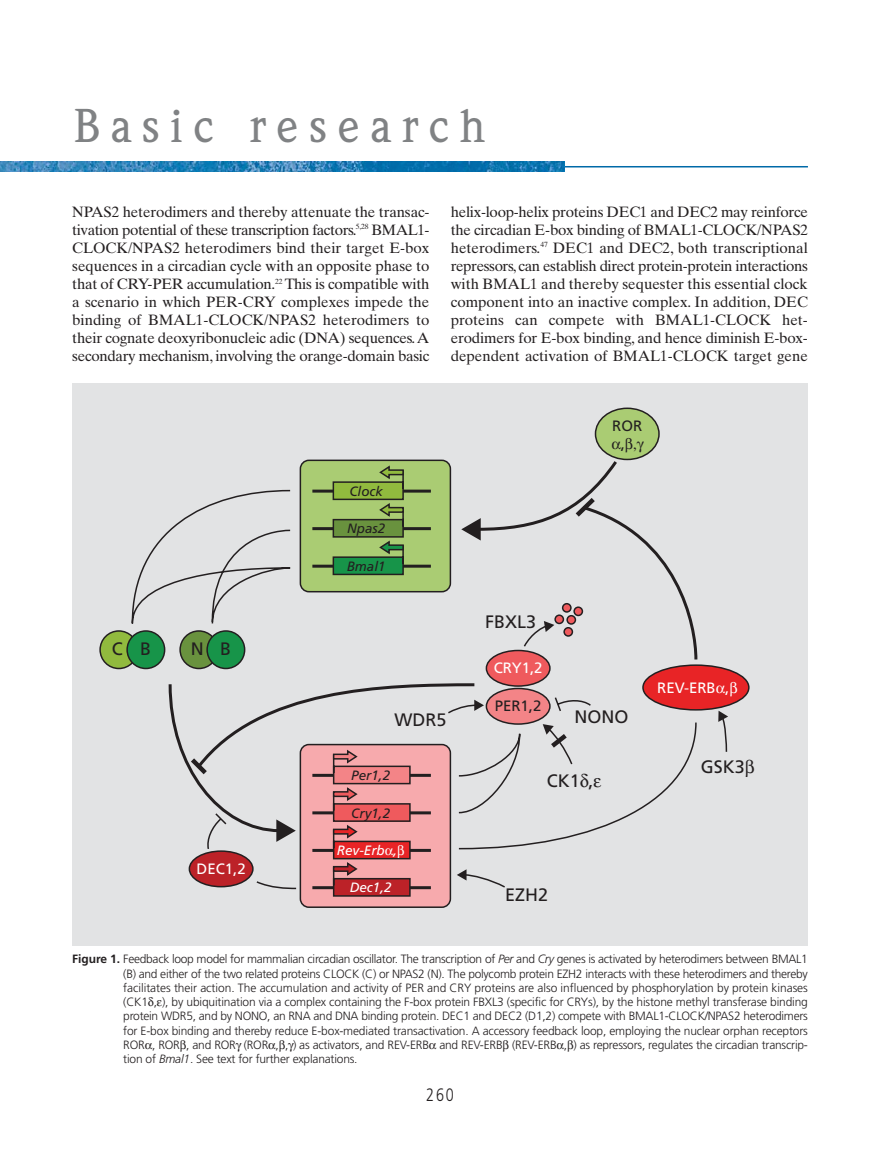
<style>
.page{position:relative;width:893px;height:1149px;background:#fff}
.page>*{position:absolute;margin:0;border:0;box-sizing:border-box;transform-origin:0 0}
.t1{font:500 46.5px "Weidemann";letter-spacing:.22em;color:#808284}
.t2{font:18px "Frutiger";color:#231f20}
.t3{font:300 18px "Frutiger";color:#231f20;scale:.8 1}
.t4{font:15px/18px "Times Ten";letter-spacing:-.015em;color:#231f20;text-align:justify}
.t5{font:15px "Frutiger";color:#fff}
.t6{font:15px/18px "Frutiger";color:#231f20;text-align:center}
.t7{font:italic 13.5px "Frutiger";color:#231f20}
.t8{font:italic 13.5px "Frutiger";color:#fff}
.t9{font:300 12px/14.2px "Frutiger";letter-spacing:-.015em;color:#231f20;text-align:justify}
.s1{font-weight:700}
.s2{font-style:italic}
</style>
<div class="page">
<hr style="left:393px;top:166px;width:415px;height:1px;background:#006aa8">
<img style="left:0;top:162px;width:565px;height:9px">
<div style="left:72px;top:383px;width:736px;height:562px;background:#e2e3e4"></div>
<div style="left:300px;top:460px;width:150px;height:131px;background:#aacc73;border-radius:9px"></div>
<div style="left:300px;top:459px;width:151px;height:133px;border:2px solid #231f20;border-radius:9px"></div>
<hr style="left:312px;top:489px;width:119px;height:3px;background:#231f20">
<div style="left:100px;top:630px;width:38px;height:38px;background:#91ba3e;border-radius:50%"></div>
<div style="left:99px;top:630px;width:39px;height:39px;border:2px solid #231f20;border-radius:50%"></div>
<svg style="left:127px;top:630px;width:38px;height:38px"></svg>
<div style="left:126px;top:630px;width:39px;height:39px;border:2px solid #231f20;border-radius:50%"></div>
<hr style="left:312px;top:527px;width:119px;height:3px;background:#231f20">
<hr style="left:312px;top:564px;width:119px;height:3px;background:#231f20">
<svg style="left:332px;top:465px;width:73px;height:110px"></svg>
<div style="left:300px;top:744px;width:150px;height:162px;background:#f7aaad;border-radius:9px"></div>
<svg style="left:131px;top:489px;width:160px;height:180px"></svg>
<div style="left:643px;top:665px;width:106px;height:44px;background:#e82426;border-radius:50%"></div>
<div style="left:642px;top:664px;width:108px;height:46px;border:2px solid #231f20;border-radius:50%"></div>
<div style="left:486px;top:650px;width:64px;height:35px;background:#ef5a5d;border-radius:50%"></div>
<div style="left:486px;top:649px;width:65px;height:37px;border:2px solid #231f20;border-radius:50%"></div>
<div style="left:595px;top:408px;width:64px;height:51px;background:#aacc73;border-radius:50%"></div>
<div style="left:595px;top:407px;width:65px;height:53px;border:2px solid #231f20;border-radius:50%"></div>
<svg style="left:718px;top:710px;width:10px;height:42px"></svg>
<svg style="left:168px;top:681px;width:529px;height:216px"></svg>
<svg style="left:461px;top:438px;width:237px;height:224px"></svg>
<h1 class="t1" style="left:74px;top:108px;width:413px">Basic research</h1>
<p class="t4" style="left:72px;top:204px;width:359px">NPAS2 heterodimers and thereby attenuate the transac&shy;tivation potential of these transcription factors.<sup>5,28</sup> BMAL1- CLOCK/NPAS2 heterodimers bind their target E-box sequences in a circadian cycle with an opposite phase to that of CRY-PER accumulation.<sup>22</sup> This is compatible with a scenario in which PER-CRY complexes impede the binding of BMAL1-CLOCK/NPAS2 heterodimers to their cognate deoxyribonucleic adic (DNA) sequences.A secondary mechanism, involving the orange-domain basic</p>
<p class="t4" style="left:451px;top:204px;width:359px">helix-loop-helix proteins DEC1 and DEC2 may reinforce the circadian E-box binding of BMAL1-CLOCK/NPAS2 heterodimers.<sup>47</sup> DEC1 and DEC2, both transcriptional repressors, can establish direct protein-protein interactions with BMAL1 and thereby sequester this essential clock component into an inactive complex. In addition, DEC proteins can compete with BMAL1-CLOCK het&shy;erodimers for E-box binding, and hence diminish E-box&shy;dependent activation of BMAL1-CLOCK target gene</p>
<h2 class="t2" style="left:112px;top:641px;width:12px">C</h2>
<h2 class="t2" style="left:140px;top:641px;width:12px">B</h2>
<h2 class="t2" style="left:191px;top:641px;width:42px">N B</h2>
<p class="t5" style="left:197px;top:862px;width:51px">DEC1,2</p>
<p class="t7" style="left:349px;top:485px;width:35px">Clock</p>
<p class="t7" style="left:347px;top:522px;width:40px">Npas2</p>
<p class="t7" style="left:347px;top:560px;width:41px">Bmal1</p>
<h2 class="t2" style="left:395px;top:712px;width:54px">WDR5</h2>
<p class="t7" style="left:351px;top:769px;width:41px">Per1,2</p>
<p class="t7" style="left:351px;top:807px;width:41px">Cry1,2</p>
<p class="t8" style="left:337px;top:844px;width:62px">Rev-Erb ,</p>
<p class="t8" style="left:350px;top:881px;width:44px">Dec1,2</p>
<p class="t6" style="left:612px;top:418px;width:31px">ROR ,</p>
<h2 class="t2" style="left:485px;top:614px;width:53px">FBXL3</h2>
<p class="t5" style="left:494px;top:662px;width:50px">CRY1,2</p>
<p class="t6" style="left:495px;top:698px;width:48px">PER1,2</p>
<h2 class="t2" style="left:575px;top:709px;width:55px">NONO</h2>
<h2 class="t2" style="left:547px;top:773px;width:48px">CK1 ,</h2>
<p class="t5" style="left:657px;top:681px;width:74px">REV-ERB ,</p>
<h2 class="t2" style="left:701px;top:759px;width:46px">GSK3</h2>
<h2 class="t2" style="left:505px;top:887px;width:45px">EZH2</h2>
<p class="t9" style="left:123px;top:952px;width:686px;text-indent:-51px"><span class="s1">Figure 1.</span> Feedback loop model for mammalian circadian oscillator. The transcription of <span class="s2">Per</span> and <span class="s2">Cry</span> genes is activated by heterodimers between BMAL1 (B) and either of the two related proteins CLOCK (C) or NPAS2 (N). The polycomb protein EZH2 interacts with these heterodimers and thereby facilitates their action. The accumulation and activity of PER and CRY proteins are also influenced by phosphorylation by protein kinases (CK1 , ), by ubiquitination via a complex containing the F-box protein FBXL3 (specific for CRYs), by the histone methyl transferase binding protein WDR5, and by NONO, an RNA and DNA binding protein. DEC1 and DEC2 (D1,2) compete with BMAL1-CLOCK/NPAS2 heterodimers for E-box binding and thereby reduce E-box-mediated transactivation. A accessory feedback loop, employing the nuclear orphan receptors ROR , ROR , and ROR (ROR , , ) as activators, and REV-ERB and REV-ERB (REV-ERB , ) as repressors, regulates the circadian transcrip&shy;tion of <span class="s2">Bmal1</span>. See text for further explanations.</p>
<h2 class="t3" style="left:426px;top:1087px;width:36px">260</h2>
</div>
